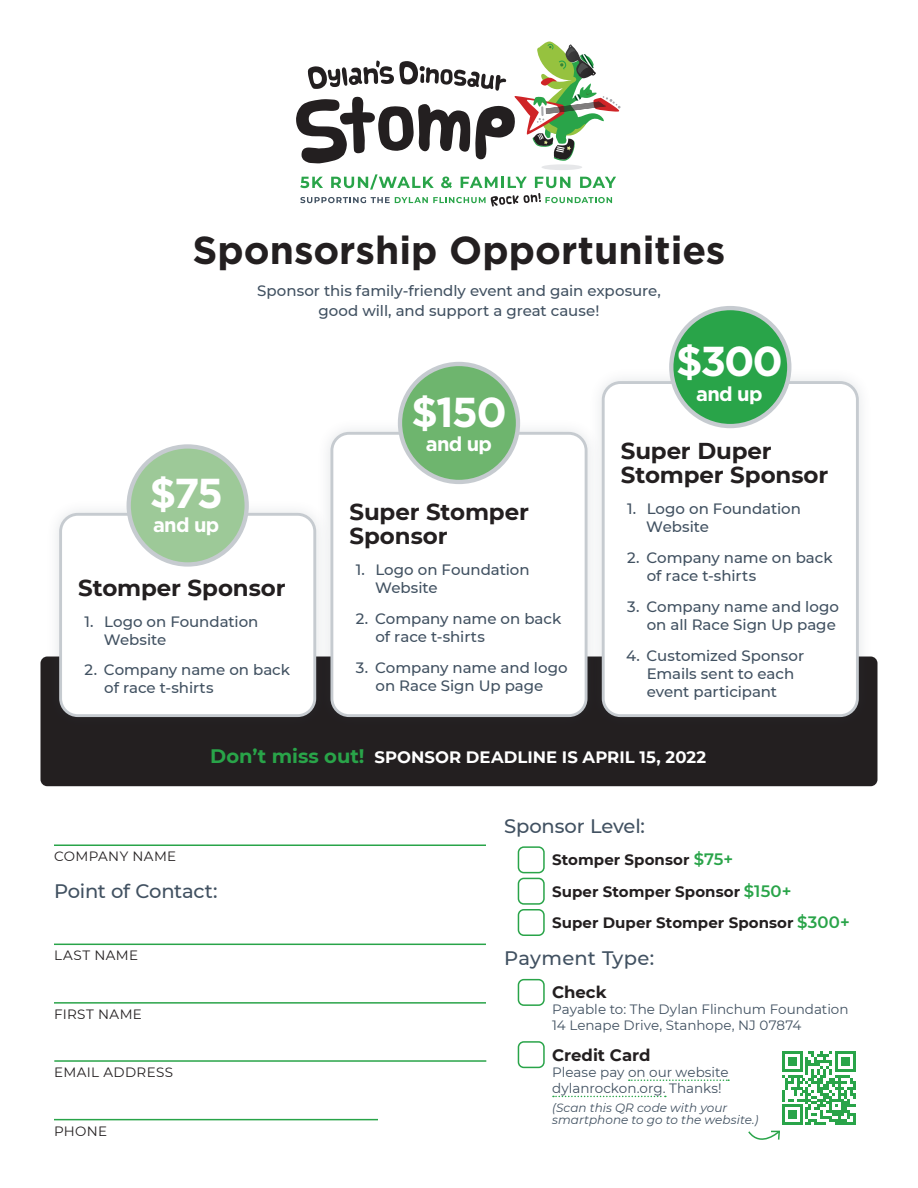
<style>
.page{position:relative;width:918px;height:1188px;background:#fff}
.page>*{position:absolute;margin:0;border:0;box-sizing:border-box;transform-origin:0 0}
.t1{font:700 41.85px "Gotham";letter-spacing:-.05em;color:#fff}
.t2{font:700 39px "Gotham";color:#231f20}
.t3{font:700 22.95px/24.3px "Montserrat";letter-spacing:-.005em;color:#231f20}
.t4{font:700 20.1px "Gotham";letter-spacing:-.035em;color:#fff}
.t5{font:500 19.5px "Montserrat";letter-spacing:-.01em;color:#415161}
.t6{font:500 19.5px "Montserrat";letter-spacing:.015em;color:#415161}
.t7{font:700 16.5px "Montserrat";letter-spacing:.005em;color:#fff}
.t8{font:700 16.5px "Montserrat";letter-spacing:-.005em;color:#231f20}
.t9{font:500 15px/18px "Montserrat";color:#415161}
.t10{font:700 15px "Montserrat";letter-spacing:.005em;color:#231f20}
.t11{font:13.5px/16.2px "Montserrat";color:#415161}
.t12{font:13.5px "Montserrat";letter-spacing:.03em;color:#231f20}
.t13{font:italic 12px/12px "Montserrat";letter-spacing:.005em;color:#415161}
.s1{font-size:19.5px;color:#29a449}
.s2{font-weight:600;font-size:16.5px;color:#29a449}
</style>
<div class="page">
<div style="left:40px;top:657px;width:838px;height:129px;background:#231f20;border-radius:7px"></div>
<div style="left:45px;top:499px;width:285px;height:232px;background:#415161;opacity:.15"></div>
<div style="left:61px;top:514px;width:254px;height:202px;background:#fff;border-radius:17px"></div>
<div style="left:59px;top:513px;width:257px;height:204px;border:3px solid #c6cbd0;border-radius:17px"></div>
<div style="left:317px;top:418px;width:285px;height:313px;background:#415161;opacity:.15"></div>
<div style="left:332px;top:433px;width:254px;height:283px;background:#fff;border-radius:17px"></div>
<div style="left:330px;top:432px;width:258px;height:285px;border:3px solid #c6cbd0;border-radius:17px"></div>
<div style="left:588px;top:367px;width:285px;height:364px;background:#415161;opacity:.15"></div>
<div style="left:603px;top:383px;width:254px;height:333px;background:#fff;border-radius:17px"></div>
<div style="left:602px;top:381px;width:257px;height:336px;border:3px solid #c6cbd0;border-radius:17px"></div>
<div style="left:129px;top:446px;width:118px;height:118px;background:#9dc998;border-radius:50%"></div>
<div style="left:127px;top:444px;width:122px;height:123px;border:4px solid #c6cbd0;border-radius:50%"></div>
<div style="left:400px;top:364px;width:118px;height:118px;background:#6eb56e;border-radius:50%"></div>
<div style="left:398px;top:362px;width:122px;height:122px;border:4px solid #c6cbd0;border-radius:50%"></div>
<div style="left:671px;top:308px;width:118px;height:118px;background:#29a449;border-radius:50%"></div>
<div style="left:669px;top:306px;width:122px;height:122px;border:4px solid #c6cbd0;border-radius:50%"></div>
<hr style="left:54px;top:944px;width:432px;height:1px;background:#29a449">
<hr style="left:54px;top:844px;width:432px;height:2px;background:#29a449">
<hr style="left:54px;top:1119px;width:324px;height:1px;background:#29a449">
<hr style="left:54px;top:1060px;width:432px;height:2px;background:#29a449">
<hr style="left:54px;top:1002px;width:432px;height:2px;background:#29a449">
<div style="left:518px;top:846px;width:27px;height:27px;border:2px solid #29a449;border-radius:5px"></div>
<div style="left:518px;top:979px;width:27px;height:27px;border:2px solid #29a449;border-radius:5px"></div>
<div style="left:518px;top:878px;width:27px;height:27px;border:2px solid #29a449;border-radius:5px"></div>
<div style="left:518px;top:1041px;width:27px;height:27px;border:2px solid #29a449;border-radius:5px"></div>
<div style="left:518px;top:909px;width:27px;height:27px;border:2px solid #29a449;border-radius:5px"></div>
<svg style="left:629px;top:1079px;width:100px;height:2px"></svg>
<svg style="left:553px;top:1096px;width:113px;height:1px"></svg>
<svg style="left:748px;top:1051px;width:108px;height:89px"></svg>
<div style="left:541px;top:164px;width:41px;height:6px;background:#e6e7e9;border-radius:50%"></div>
<svg style="left:296px;top:41px;width:325px;height:122px"></svg>
<svg style="left:300px;top:174px;width:316px;height:33px"></svg>
<p class="t2" style="left:192px;top:224px;width:535px">Sponsorship Opportunities</p>
<p class="t9" style="left:257px;top:281px;width:405px;line-height:19.5px;text-align:center">Sponsor this family-friendly event and gain exposure, good will, and support a great cause!</p>
<p class="t1" style="left:149px;top:466px;width:75px">$75</p>
<p class="t4" style="left:153px;top:512px;width:68px">and up</p>
<p class="t3" style="left:78px;top:574px;width:209px">Stomper Sponsor</p>
<p class="t9" style="left:104px;top:612px;width:156px;text-indent:-19px">1. Logo on Foundation<br>Website</p>
<p class="t9" style="left:104px;top:661px;width:187px;text-indent:-20px">2. Company name on back of race t-shirts</p>
<p class="t1" style="left:676px;top:334px;width:109px">$300</p>
<p class="t4" style="left:696px;top:380px;width:68px">and up</p>
<p class="t1" style="left:411px;top:384px;width:97px">$150</p>
<p class="t4" style="left:426px;top:431px;width:68px">and up</p>
<p class="t3" style="left:621px;top:437px;width:209px">Super Duper<br>Stomper Sponsor</p>
<p class="t9" style="left:646px;top:499px;width:156px;text-indent:-19px">1. Logo on Foundation<br>Website</p>
<p class="t9" style="left:647px;top:548px;width:187px;text-indent:-20px">2. Company name on back of race t-shirts</p>
<p class="t9" style="left:627px;top:597px;width:213px;text-align:right">3. Company name and logo on all Race Sign Up page</p>
<p class="t9" style="left:647px;top:646px;width:159px;text-indent:-21px">4. Customized Sponsor<br>Emails sent to each event participant</p>
<p class="t3" style="left:350px;top:498px;width:181px">Super Stomper<br>Sponsor</p>
<p class="t9" style="left:375px;top:560px;width:156px;text-indent:-19px">1. Logo on Foundation<br>Website</p>
<p class="t9" style="left:376px;top:609px;width:187px;text-indent:-20px">2. Company name on back of race t-shirts</p>
<p class="t9" style="left:356px;top:658px;width:213px;text-align:center">3. Company name and logo on Race Sign Up page</p>
<p class="t7" style="left:210px;top:746px;width:497px"><span class="s1">Don’t miss out!</span> SPONSOR DEADLINE IS APRIL 15, 2022</p>
<p class="t12" style="left:54px;top:847px;width:124px">COMPANY NAME</p>
<p class="t5" style="left:54px;top:877px;width:165px">Point of Contact:</p>
<p class="t12" style="left:54px;top:946px;width:86px">LAST NAME</p>
<p class="t12" style="left:54px;top:1004px;width:89px">FIRST NAME</p>
<p class="t12" style="left:54px;top:1063px;width:120px">EMAIL ADDRESS</p>
<p class="t12" style="left:54px;top:1122px;width:55px">PHONE</p>
<p class="t5" style="left:504px;top:813px;width:142px">Sponsor Level:</p>
<p class="t10" style="left:552px;top:849px;width:182px">Stomper Sponsor <span class="s2">$75+</span></p>
<p class="t10" style="left:552px;top:880px;width:241px">Super Stomper Sponsor <span class="s2">$150+</span></p>
<p class="t10" style="left:552px;top:912px;width:299px">Super Duper Stomper Sponsor <span class="s2">$300+</span></p>
<p class="t6" style="left:504px;top:945px;width:152px">Payment Type:</p>
<p class="t8" style="left:552px;top:980px;width:56px">Check</p>
<p class="t11" style="left:552px;top:1000px;width:298px">Payable to: The Dylan Flinchum Foundation</p>
<p class="t11" style="left:552px;top:1017px;width:251px">14 Lenape Drive, Stanhope, NJ 07874</p>
<p class="t8" style="left:552px;top:1043px;width:100px">Credit Card</p>
<p class="t11" style="left:552px;top:1064px;width:178px">Please pay on our website dylanrockon.org. Thanks!</p>
<p class="t13" style="left:552px;top:1102px;width:208px">(Scan this QR code with your smartphone to go to the website.)</p>
</div>
